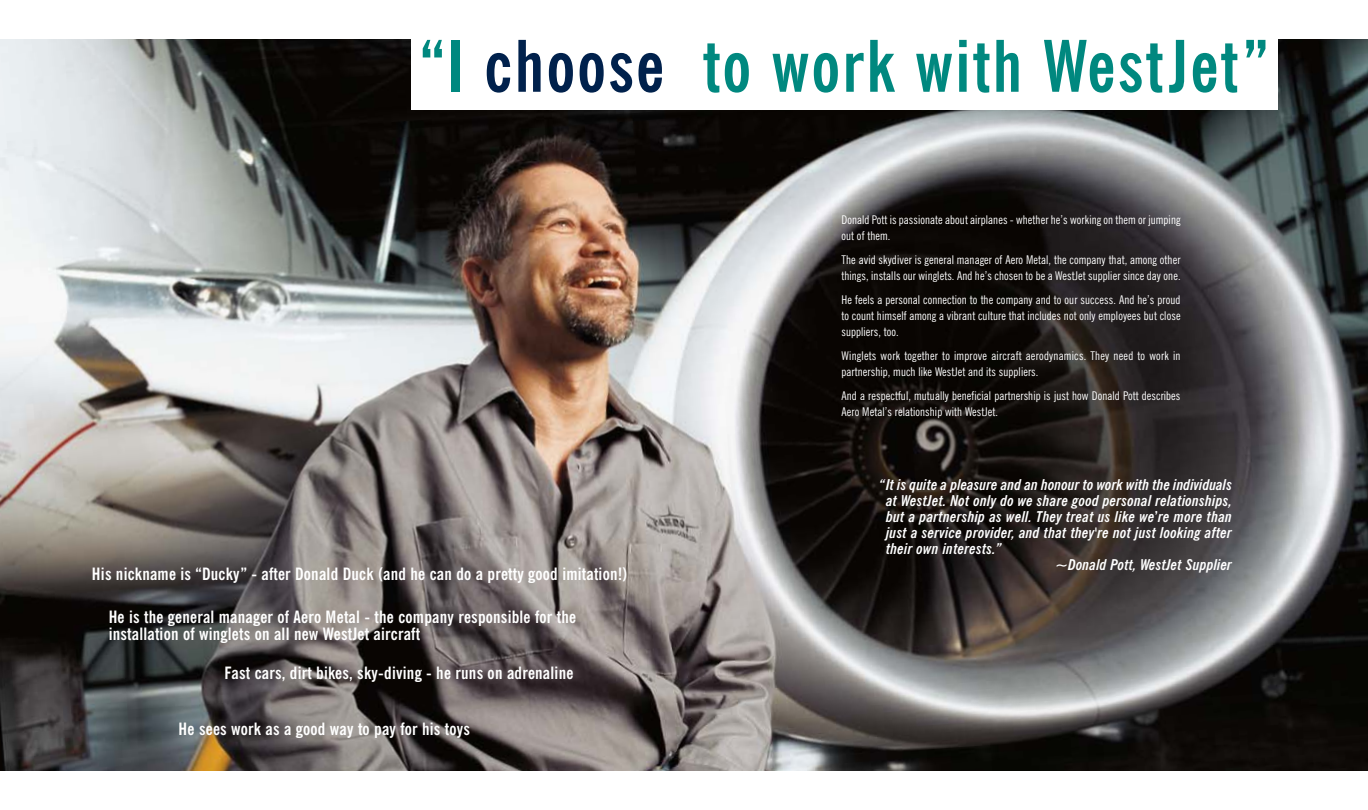
<style>
.page{position:relative;width:1368px;height:810px;background:#fff}
.page>*{position:absolute;margin:0;border:0;box-sizing:border-box;transform-origin:0 0}
.t1{font:700 condensed 71px "News Gothic BT";letter-spacing:.035em;color:#00887f;scale:.95 1}
.t2{font:700 condensed 17px/17px "News Gothic BT";letter-spacing:.015em;color:#fff}
.t3{font:italic 700 condensed 15px "News Gothic BT";letter-spacing:.015em;color:#fff}
.t4{font:condensed 12px/16px "News Gothic BT";letter-spacing:.01em;color:#fff}
.s1{color:#00214c}
.s2{font-style:normal}
</style>
<div class="page">
<img style="left:0;top:40px;width:1368px;height:730px">
<div style="left:411px;top:0;width:867px;height:109px;background:#fff"></div>
<h1 class="t1" style="left:420px;top:38px;width:894px">“I <span class="s1">choose</span> to work with WestJet”</h1>
<h2 class="t2" style="left:92px;top:566px;width:537px">His nickname is “Ducky” - after Donald Duck (and he can do a pretty good imitation!)</h2>
<h2 class="t2" style="left:109px;top:610px;width:469px">He is the general manager of Aero Metal - the company responsible for the installation of winglets on all new WestJet aircraft</h2>
<h2 class="t2" style="left:225px;top:666px;width:350px">Fast cars, dirt bikes, sky-diving - he runs on adrenaline</h2>
<h2 class="t2" style="left:179px;top:721px;width:293px">He sees work as a good way to pay for his toys</h2>
<p class="t4" style="left:841px;top:213px;width:341px">Donald Pott is passionate about airplanes - whether he’s working on them or jumping out of them.</p>
<p class="t4" style="left:841px;top:253px;width:341px">The avid skydiver is general manager of Aero Metal, the company that, among other things, installs our winglets. And he’s chosen to be a WestJet supplier since day one.</p>
<p class="t4" style="left:841px;top:293px;width:341px;text-align:justify">He feels a personal connection to the company and to our success. And he’s proud to count himself among a vibrant culture that includes not only employees but close suppliers, too.</p>
<p class="t4" style="left:841px;top:349px;width:341px">Winglets work together to improve aircraft aerodynamics. They need to work in partnership, much like WestJet and its suppliers.</p>
<p class="t4" style="left:841px;top:389px;width:341px">And a respectful, mutually beneficial partnership is just how Donald Pott describes<br>Aero Metal’s relationship with WestJet.</p>
<p class="t3" style="left:879px;top:479px;width:354px">“It is quite a pleasure and an honour to work with the individuals</p>
<p class="t3" style="left:886px;top:495px;width:348px">at WestJet. Not only do we share good personal relationships,</p>
<p class="t3" style="left:886px;top:511px;width:348px">but a partnership as well. They treat us like we<span class="s2">’</span>re more than</p>
<p class="t3" style="left:886px;top:527px;width:348px">just a service provider, and that they're not just looking after</p>
<p class="t3" style="left:886px;top:543px;width:117px">their own interests.”</p>
<p class="t3" style="left:1056px;top:559px;width:178px">~Donald Pott, WestJet Supplier</p>
</div>
